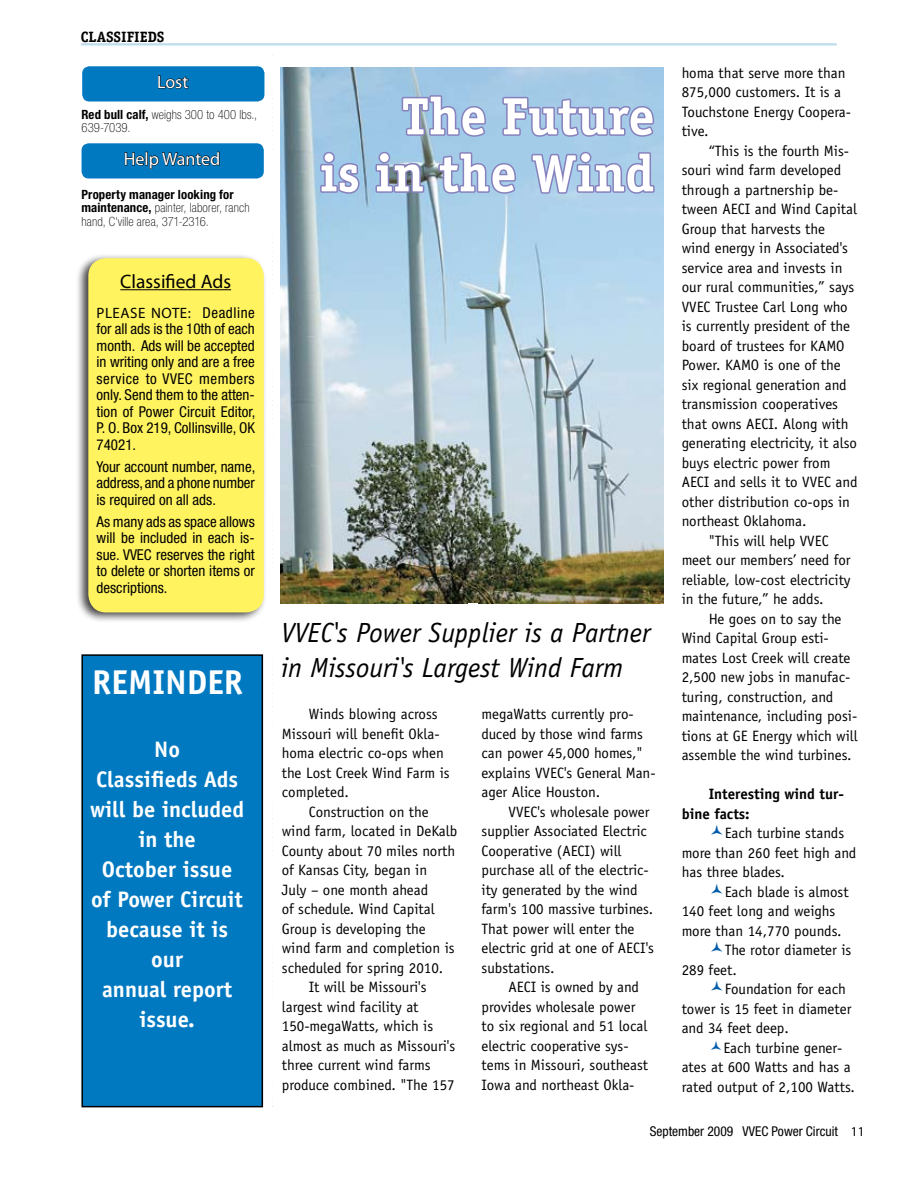
<style>
.page{position:relative;width:918px;height:1188px;background:#fff}
.page>*{position:absolute;margin:0;border:0;box-sizing:border-box;transform-origin:0 0}
.t1{font:700 52.5px/57px "Officina Serif";color:#fff;text-align:right}
.t2{font:700 34.5px "Officina Sans";color:#fff}
.t3{font:italic 27.75px/34.5px "Officina Sans";color:#000}
.t4{font:700 22.5px/30px "Officina Sans";color:#fff;text-align:center}
.t5{font:19.5px "Myriad Pro";color:#000}
.t6{font:18px "Myriad Pro";color:#fff}
.t7{font:15px/19.5px "Officina Sans";color:#000}
.t8{font:condensed 15px/16.5px "Helvetica Neue";color:#000;text-align:justify}
.t9{font:700 15px/19.5px "Officina Sans";color:#000}
.t10{font:15px "Myriad Pro";letter-spacing:.035em;color:#000}
.t11{font:700 15px "Officina Serif";color:#000}
.t12{font:condensed 13.5px "Helvetica Neue";color:#000}
.t13{font:100 condensed 12.75px/13.5px "Helvetica Neue";letter-spacing:.015em;color:#000}
.s1{font-weight:700}
.s2{font-family:"Helvetica Neue";font-stretch:condensed}
.s3{font-family:"Myriad Pro";font-stretch:normal}
</style>
<div class="page">
<hr style="left:81px;top:43px;width:756px;height:3px;background:#0079c1">
<svg style="left:272px;top:54px;width:1px;height:1053px"></svg>
<div style="left:76px;top:253px;width:192px;height:371px;background:#000;opacity:.75"></div>
<div style="left:88px;top:258px;width:176px;height:354px;background:#fff460;border-radius:18px"></div>
<hr style="left:120px;top:289px;width:111px;height:1px;background:#000">
<div style="left:82px;top:655px;width:180px;height:452px;background:#0079c1"></div>
<div style="left:81px;top:654px;width:182px;height:453px;border:2px solid #000"></div>
<div style="left:82px;top:66px;width:182px;height:36px;background:#0079c1;border-radius:7px"></div>
<svg style="left:158px;top:75px;width:31px;height:14px"></svg>
<div style="left:82px;top:143px;width:182px;height:36px;background:#0079c1;border-radius:7px"></div>
<svg style="left:124px;top:151px;width:96px;height:18px"></svg>
<img style="left:281px;top:68px;width:383px;height:536px">
<svg style="left:319px;top:150px;width:42px;height:45px;background:#95add7"></svg>
<img style="left:374px;top:67px;width:282px;height:537px">
<div style="left:468px;top:603px;width:9px;height:504px;background:#fff"></div>
<p class="t11" style="left:81px;top:28px;width:85px">classifieds</p>
<p class="t6" style="left:157px;top:71px;width:33px">Lost</p>
<p class="t13" style="left:81px;top:107px;width:177px"><span class="s1">Red bull calf,</span> weighs 300 to 400 lbs.,<br>639-7039.</p>
<p class="t6" style="left:124px;top:148px;width:98px">Help Wanted</p>
<p class="t13" style="left:81px;top:187px;width:170px"><span class="s1">Property manager looking for maintenance,</span> painter, laborer, ranch hand, C'ville area, 371-2316.</p>
<h3 class="t5" style="left:120px;top:269px;width:112px">Classified Ads</h3>
<p class="t10" style="left:97px;top:304px;width:160px">PLEASE NOTE: <span class="s2">Deadline</span></p>
<p class="t8" style="left:97px;top:321px;width:160px">for all ads is the 10th of each month. Ads will be accepted in writing only and are a free service to VVEC members only. Send them to the atten&shy;tion of Power Circuit Editor, P. O. Box 219, Collinsville, OK 74021.</p>
<p class="t8" style="left:97px;top:458px;width:160px">Your account number, name, address, and a phone number is required on all ads.</p>
<p class="t8" style="left:97px;top:513px;width:160px">As many ads as space allows will be included in each is&shy;sue. VVEC reserves the right to delete or shorten items or descriptions.</p>
<h2 class="t2" style="left:92px;top:661px;width:152px">REMINDER</h2>
<h3 class="t4" style="left:90px;top:734px;width:156px">No<br>Classifieds Ads will be included in the<br>October issue of Power Circuit because it is our<br>annual report issue.</h3>
<h1 class="t1" style="left:320px;top:87px;width:336px">The Future<br>is in the Wind</h1>
<h3 class="t3" style="left:281px;top:616px;width:371px">VVEC's Power Supplier is a Partner in Missouri's Largest Wind Farm</h3>
<p class="t7" style="left:282px;top:705px;width:169px;text-indent:27px">Winds blowing across<br>Missouri will benefit Okla&shy;homa electric co-ops when the Lost Creek Wind Farm is completed.</p>
<p class="t7" style="left:309px;top:802px;width:121px">Construction on the</p>
<p class="t7" style="left:282px;top:822px;width:177px">wind farm, located in DeKalb</p>
<p class="t7" style="left:282px;top:841px;width:175px">County about 70 miles north</p>
<p class="t7" style="left:282px;top:861px;width:147px">of Kansas City, began in</p>
<p class="t7" style="left:282px;top:880px;width:148px">July – one month ahead</p>
<p class="t7" style="left:282px;top:900px;width:154px">of schedule. Wind Capital</p>
<p class="t7" style="left:282px;top:919px;width:145px">Group is developing the</p>
<p class="t7" style="left:282px;top:939px;width:174px">wind farm and completion is</p>
<p class="t7" style="left:282px;top:958px;width:163px">scheduled for spring 2010.</p>
<p class="t7" style="left:309px;top:978px;width:119px">It will be Missouri's</p>
<p class="t7" style="left:282px;top:997px;width:138px">largest wind facility at</p>
<p class="t7" style="left:282px;top:1017px;width:153px">150-megaWatts, which is</p>
<p class="t7" style="left:282px;top:1036px;width:175px">almost as much as Missouri's</p>
<p class="t7" style="left:282px;top:1056px;width:150px">three current wind farms</p>
<p class="t7" style="left:282px;top:1075px;width:174px">produce combined. "The 157</p>
<p class="t7" style="left:482px;top:705px;width:176px">megaWatts currently pro&shy;duced by those wind farms can power 45,000 homes," explains VVEC's General Man&shy;ager Alice Houston.</p>
<p class="t7" style="left:482px;top:802px;width:174px;text-indent:27px">VVEC's wholesale power supplier Associated Electric<br>Cooperative (AECI) will purchase all of the electric&shy;ity generated by the wind farm's 100 massive turbines.<br>That power will enter the electric grid at one of AECI's substations.</p>
<p class="t7" style="left:482px;top:978px;width:168px;text-indent:27px">AECI is owned by and provides wholesale power to six regional and 51 local electric cooperative sys&shy;tems in Missouri, southeast<br>Iowa and northeast Okla-</p>
<p class="t7" style="left:682px;top:63px;width:171px">homa that serve more than<br>875,000 customers. It is a<br>Touchstone Energy Coopera&shy;tive.</p>
<p class="t7" style="left:709px;top:141px;width:142px">“This is the fourth Mis-</p>
<p class="t7" style="left:682px;top:160px;width:161px">souri wind farm developed</p>
<p class="t7" style="left:682px;top:180px;width:158px">through a partnership be-</p>
<p class="t7" style="left:682px;top:199px;width:177px">tween AECI and Wind Capital</p>
<p class="t7" style="left:682px;top:219px;width:145px">Group that harvests the</p>
<p class="t7" style="left:682px;top:238px;width:168px">wind energy in Associated's</p>
<p class="t7" style="left:682px;top:258px;width:162px">service area and invests in</p>
<p class="t7" style="left:682px;top:277px;width:174px">our rural communities,” says</p>
<p class="t7" style="left:682px;top:297px;width:168px">VVEC Trustee Carl Long who</p>
<p class="t7" style="left:682px;top:316px;width:170px">is currently president of the</p>
<p class="t7" style="left:682px;top:336px;width:164px">board of trustees for KAMO</p>
<p class="t7" style="left:682px;top:355px;width:160px">Power. KAMO is one of the</p>
<p class="t7" style="left:682px;top:375px;width:167px">six regional generation and</p>
<p class="t7" style="left:682px;top:394px;width:158px">transmission cooperatives</p>
<p class="t7" style="left:682px;top:414px;width:168px">that owns AECI. Along with</p>
<p class="t7" style="left:682px;top:433px;width:177px">generating electricity, it also</p>
<p class="t7" style="left:682px;top:453px;width:150px">buys electric power from</p>
<p class="t7" style="left:682px;top:472px;width:177px">AECI and sells it to VVEC and</p>
<p class="t7" style="left:682px;top:492px;width:170px">other distribution co-ops in</p>
<p class="t7" style="left:682px;top:511px;width:126px">northeast Oklahoma.</p>
<p class="t7" style="left:709px;top:531px;width:121px">"This will help VVEC</p>
<p class="t7" style="left:682px;top:550px;width:170px">meet our members’ need for</p>
<p class="t7" style="left:682px;top:570px;width:170px">reliable, low-cost electricity</p>
<p class="t7" style="left:682px;top:589px;width:144px">in the future,” he adds.</p>
<p class="t7" style="left:709px;top:609px;width:134px">He goes on to say the</p>
<p class="t7" style="left:682px;top:628px;width:149px">Wind Capital Group esti-</p>
<p class="t7" style="left:682px;top:648px;width:170px">mates Lost Creek will create</p>
<p class="t7" style="left:682px;top:667px;width:170px">2,500 new jobs in manufac-</p>
<p class="t7" style="left:682px;top:687px;width:153px">turing, construction, and</p>
<p class="t7" style="left:682px;top:706px;width:177px">maintenance, including posi-</p>
<p class="t7" style="left:682px;top:726px;width:178px">tions at GE Energy which will</p>
<p class="t7" style="left:682px;top:745px;width:172px">assemble the wind turbines.</p>
<p class="t9" style="left:682px;top:784px;width:164px;text-indent:27px">Interesting wind tur&shy;bine facts:</p>
<p class="t7" style="left:682px;top:823px;width:176px;text-indent:43px">Each turbine stands more than 260 feet high and has three blades.</p>
<p class="t7" style="left:725px;top:882px;width:125px">Each blade is almost</p>
<p class="t7" style="left:682px;top:901px;width:155px">140 feet long and weighs</p>
<p class="t7" style="left:682px;top:921px;width:162px">more than 14,770 pounds.</p>
<p class="t7" style="left:725px;top:940px;width:128px">The rotor diameter is</p>
<p class="t7" style="left:682px;top:960px;width:57px">289 feet.</p>
<p class="t7" style="left:725px;top:979px;width:123px">Foundation for each</p>
<p class="t7" style="left:682px;top:999px;width:171px">tower is 15 feet in diameter</p>
<p class="t7" style="left:682px;top:1018px;width:109px">and 34 feet deep.</p>
<p class="t7" style="left:723px;top:1038px;width:121px">Each turbine gener-</p>
<p class="t7" style="left:682px;top:1057px;width:171px">ates at 600 Watts and has a</p>
<p class="t7" style="left:682px;top:1077px;width:175px">rated output of 2,100 Watts.</p>
<p class="t12" style="left:650px;top:1124px;width:217px">September 2009 VVEC Power Circuit <span class="s3">11</span></p>
</div>
